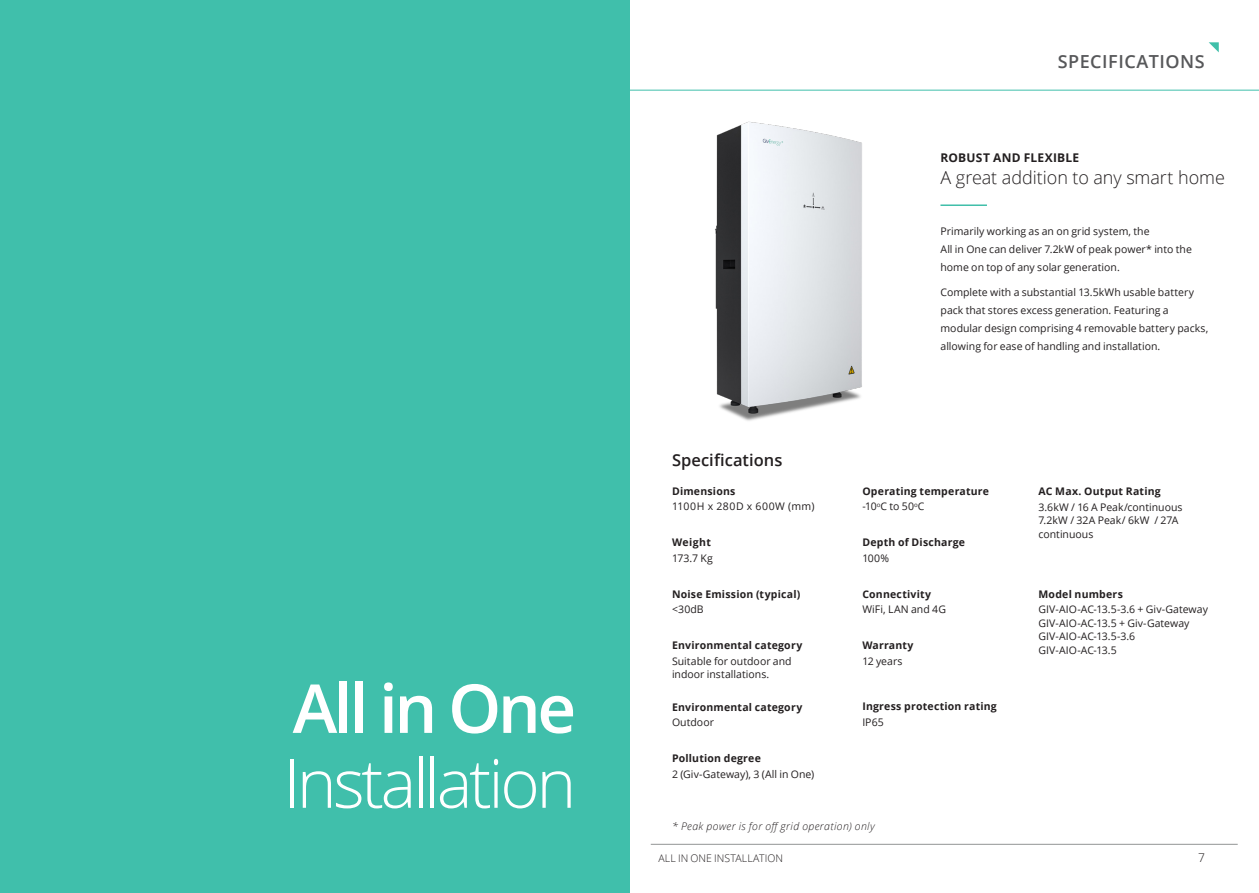
<style>
.page{position:relative;width:1259px;height:893px;background:#fff}
.page>*{position:absolute;margin:0;border:0;box-sizing:border-box;transform-origin:0 0}
.t1{font:300 67.5px "Open Sans";letter-spacing:-.05em;color:#fff}
.t2{font:600 67.5px "Open Sans";letter-spacing:-.05em;color:#fff}
.t3{font:300 18px "Open Sans";letter-spacing:-.005em;color:#231f20}
.t4{font:600 18px "Open Sans";letter-spacing:.03em;color:#57585a}
.Subheader{font:600 16.5px "Open Sans";color:#231f20}
.t5{font:700 12px "Open Sans";letter-spacing:.02em;color:#231f20}
.t6{font:300 12px "Open Sans";color:#231f20}
.Paragraph{font:10.5px/18px "Open Sans";color:#231f20}
.Paragraph_Header{font:700 10.5px "Open Sans";letter-spacing:.02em;color:#231f20}
.t7{font:italic 300 10.5px "Open Sans";letter-spacing:.035em;color:#231f20}
.Paragraph-2{font:300 10.5px "Open Sans";color:#231f20}
.Paragraph-3{font:10.5px "Open Sans";letter-spacing:.055em;color:#231f20}
</style>
<div class="page">
<img style="left:715px;top:121px;width:147px;height:300px">
<hr style="left:629px;top:90px;width:630px;height:1px;background:#40bfab">
<svg style="left:1209px;top:42px;width:9px;height:10px"></svg>
<hr style="left:940px;top:204px;width:47px;height:2px;background:#40bfa9">
<div style="left:0;top:0;width:629px;height:893px;background:#40bfab"></div>
<hr style="left:651px;top:844px;width:586px;height:1px;background:#929595">
<p class="t2" style="left:293px;top:662px;width:285px">All in One</p>
<p class="t1" style="left:283px;top:737px;width:295px">Installation</p>
<p class="t4" style="left:1057px;top:49px;width:149px">SPECIFICATIONS</p>
<p class="t5" style="left:940px;top:150px;width:140px">ROBUST AND FLEXIBLE</p>
<p class="t3" style="left:940px;top:165px;width:286px">A great addition to any smart home</p>
<p class="Subheader" style="left:672px;top:449px;width:112px">Specifications</p>
<p class="Paragraph_Header" style="left:672px;top:484px;width:65px">Dimensions</p>
<p class="Paragraph-3" style="left:672px;top:499px;width:144px">1100H x 280D x 600W (mm)</p>
<p class="Paragraph_Header" style="left:672px;top:535px;width:40px">Weight</p>
<p class="Paragraph" style="left:672px;top:549px;width:42px">173.7 Kg</p>
<p class="Paragraph_Header" style="left:672px;top:586px;width:130px">Noise Emission (typical)</p>
<p class="Paragraph" style="left:672px;top:600px;width:33px">&lt;30dB</p>
<p class="Paragraph_Header" style="left:672px;top:638px;width:132px">Environmental category</p>
<p class="Paragraph" style="left:672px;top:651px;width:121px">Suitable for outdoor and</p>
<p class="Paragraph" style="left:672px;top:665px;width:99px">indoor installations.</p>
<p class="Paragraph_Header" style="left:672px;top:699px;width:132px">Environmental category</p>
<p class="Paragraph" style="left:672px;top:713px;width:43px">Outdoor</p>
<p class="Paragraph_Header" style="left:672px;top:751px;width:90px">Pollution degree</p>
<p class="Paragraph" style="left:672px;top:764px;width:144px">2 (Giv-Gateway), 3 (All in One)</p>
<p class="Paragraph" style="left:940px;top:222px;width:210px">Primarily working as an on grid system, the</p>
<p class="Paragraph" style="left:940px;top:240px;width:253px">All in One can deliver 7.2kW of peak power* into the home on top of any solar generation.</p>
<p class="Paragraph" style="left:940px;top:283px;width:269px">Complete with a substantial 13.5kWh usable battery pack that stores excess generation. Featuring a modular design comprising 4 removable battery packs, allowing for ease of handling and installation.</p>
<p class="Paragraph_Header" style="left:862px;top:483px;width:128px">Operating temperature</p>
<p class="Paragraph" style="left:862px;top:497px;width:64px">-10<sup>o</sup>C to 50<sup>o</sup>C</p>
<p class="Paragraph_Header" style="left:862px;top:535px;width:104px">Depth of Discharge</p>
<p class="Paragraph" style="left:862px;top:549px;width:28px">100%</p>
<p class="Paragraph_Header" style="left:862px;top:586px;width:70px">Connectivity</p>
<p class="Paragraph" style="left:862px;top:600px;width:85px">WiFi, LAN and 4G</p>
<p class="Paragraph_Header" style="left:862px;top:638px;width:53px">Warranty</p>
<p class="Paragraph" style="left:862px;top:651px;width:42px">12 years</p>
<p class="Paragraph_Header" style="left:862px;top:698px;width:136px">Ingress protection rating</p>
<p class="Paragraph" style="left:862px;top:713px;width:23px">IP65</p>
<p class="Paragraph_Header" style="left:1038px;top:484px;width:124px">AC Max. Output Rating</p>
<p class="Paragraph" style="left:1038px;top:500px;width:145px;line-height:13.5px">3.6kW / 16 A Peak/continuous<br>7.2kW / 32A Peak/ 6kW / 27A</p>
<p class="Paragraph" style="left:1038px;top:524px;width:56px">continuous</p>
<p class="Paragraph_Header" style="left:1038px;top:586px;width:86px">Model numbers</p>
<p class="Paragraph" style="left:1038px;top:600px;width:171px">GIV-AIO-AC-13.5-3.6 + Giv-Gateway</p>
<p class="Paragraph" style="left:1038px;top:614px;width:153px">GIV-AIO-AC-13.5 + Giv-Gateway</p>
<p class="Paragraph" style="left:1038px;top:627px;width:98px">GIV-AIO-AC-13.5-3.6</p>
<p class="Paragraph" style="left:1038px;top:641px;width:80px">GIV-AIO-AC-13.5</p>
<p class="t7" style="left:672px;top:819px;width:204px">* Peak power is for off grid operation) only</p>
<p class="Paragraph-2" style="left:658px;top:851px;width:126px">ALL IN ONE INSTALLATION</p>
<p class="t6" style="left:1198px;top:849px;width:8px">7</p>
</div>
